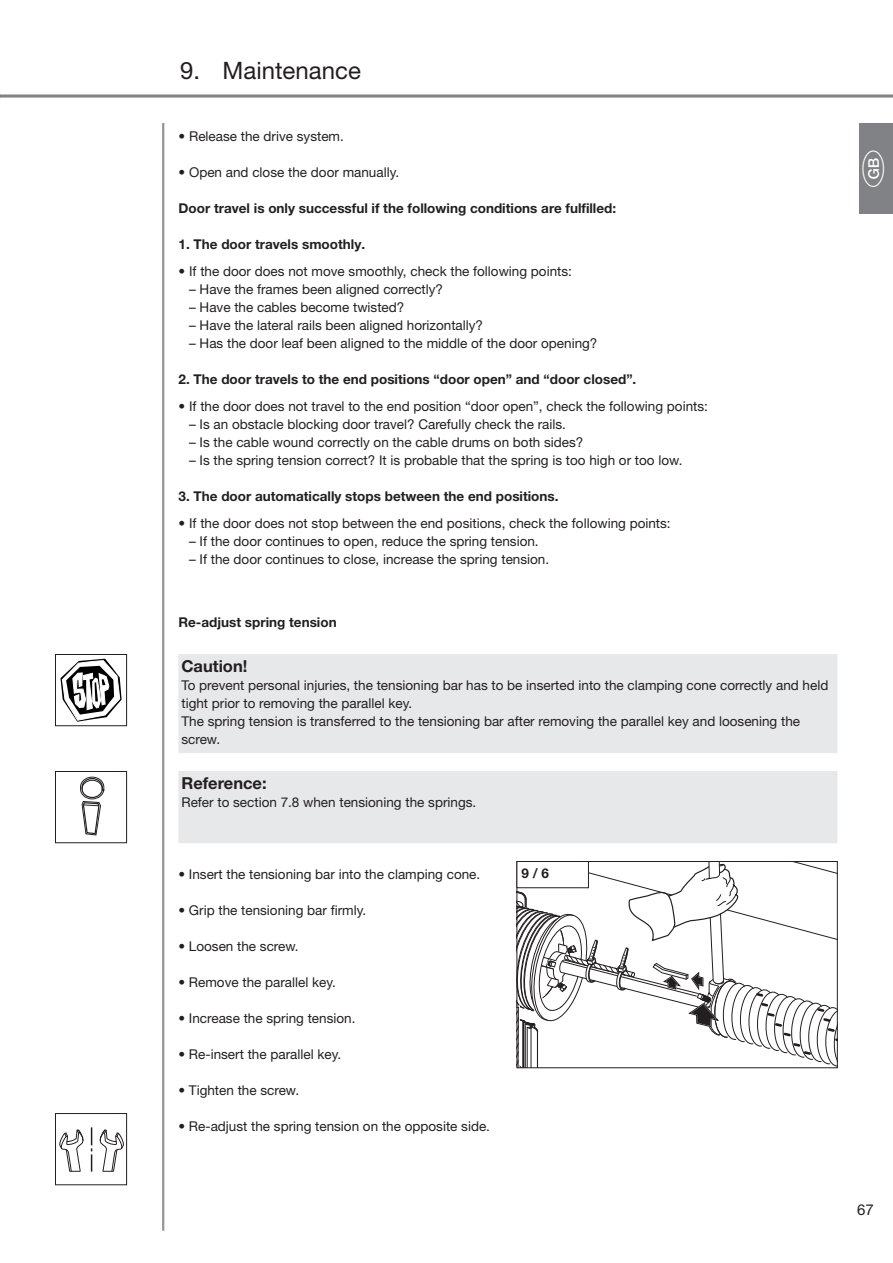
<style>
.page{position:relative;width:893px;height:1263px;background:#fff}
.page>*{position:absolute;margin:0;border:0;box-sizing:border-box;transform-origin:0 0}
.t1{font:27px "Land Kennzeichen";color:#fff}
.t2{font:24px "Helvetica Neue LT Pro";color:#231f20}
.t3{font:700 16.5px "Helvetica Neue LT Pro";color:#231f20}
.t4{font:15px "Helvetica Neue LT Pro";color:#231f20}
.t5{font:13.5px/18px "Helvetica Neue LT Pro";color:#231f20}
.t6{font:700 13.5px "Helvetica Neue LT Pro";color:#231f20}
</style>
<div class="page">
<hr style="left:162px;top:123px;width:2px;height:1108px;background:#939598">
<div style="left:859px;top:123px;width:34px;height:90px;background:#808285"></div>
<hr style="left:0;top:95px;width:893px;height:3px;background:#808285">
<svg style="left:518px;top:863px;width:318px;height:203px"></svg>
<div style="left:516px;top:861px;width:322px;height:207px;border:1px solid #231f20"></div>
<div style="left:181px;top:657px;width:653px;height:93px;background:#e7e8e9"></div>
<div style="left:178px;top:654px;width:659px;height:99px;border:3px solid #e7e8e9"></div>
<svg style="left:60px;top:659px;width:62px;height:63px"></svg>
<div style="left:55px;top:654px;width:72px;height:72px;border:1px solid #231f20"></div>
<div style="left:181px;top:774px;width:653px;height:66px;background:#e7e8e9"></div>
<div style="left:178px;top:771px;width:659px;height:72px;border:3px solid #e7e8e9"></div>
<svg style="left:80px;top:777px;width:24px;height:58px"></svg>
<div style="left:55px;top:771px;width:72px;height:72px;border:1px solid #231f20"></div>
<svg style="left:91px;top:1127px;width:1px;height:45px"></svg>
<svg style="left:99px;top:1129px;width:25px;height:43px"></svg>
<svg style="left:59px;top:1129px;width:25px;height:43px"></svg>
<div style="left:55px;top:1113px;width:72px;height:72px;border:1px solid #231f20"></div>
<div style="left:517px;top:861px;width:71px;height:27px;background:#fff"></div>
<div style="left:516px;top:861px;width:73px;height:27px;border:1px solid #231f20"></div>
<h2 class="t2" style="left:180px;top:62px;width:182px">9. Maintenance</h2>
<p class="t5" style="left:179px;top:129px;width:167px">• Release the drive system.</p>
<p class="t5" style="left:179px;top:165px;width:222px">• Open and close the door manually.</p>
<p class="t6" style="left:179px;top:203px;width:439px">Door travel is only successful if the following conditions are fulfilled:</p>
<p class="t6" style="left:179px;top:239px;width:188px">1. The door travels smoothly.</p>
<p class="t5" style="left:179px;top:264px;width:395px">• If the door does not move smoothly, check the following points:</p>
<p class="t5" style="left:189px;top:282px;width:256px">– Have the frames been aligned correctly?</p>
<p class="t5" style="left:189px;top:300px;width:217px">– Have the cables become twisted?</p>
<p class="t5" style="left:189px;top:318px;width:296px">– Have the lateral rails been aligned horizontally?</p>
<p class="t5" style="left:189px;top:336px;width:410px">– Has the door leaf been aligned to the middle of the door opening?</p>
<p class="t6" style="left:179px;top:374px;width:459px">2. The door travels to the end positions “door open” and “door closed”.</p>
<p class="t5" style="left:179px;top:399px;width:531px">• If the door does not travel to the end position “door open”, check the following points:</p>
<p class="t5" style="left:189px;top:417px;width:378px">– Is an obstacle blocking door travel? Carefully check the rails.</p>
<p class="t5" style="left:189px;top:435px;width:396px">– Is the cable wound correctly on the cable drums on both sides?</p>
<p class="t5" style="left:189px;top:453px;width:495px">– Is the spring tension correct? It is probable that the spring is too high or too low.</p>
<p class="t6" style="left:179px;top:491px;width:381px">3. The door automatically stops between the end positions.</p>
<p class="t5" style="left:179px;top:516px;width:494px">• If the door does not stop between the end positions, check the following points:</p>
<p class="t5" style="left:189px;top:534px;width:351px">– If the door continues to open, reduce the spring tension.</p>
<p class="t5" style="left:189px;top:552px;width:362px">– If the door continues to close, increase the spring tension.</p>
<p class="t6" style="left:178px;top:617px;width:160px">Re-adjust spring tension</p>
<p class="t3" style="left:181px;top:660px;width:67px">Caution!</p>
<p class="t5" style="left:181px;top:678px;width:648px">To prevent personal injuries, the tensioning bar has to be inserted into the clamping cone correctly and held tight prior to removing the parallel key.<br>The spring tension is transferred to the tensioning bar after removing the parallel key and loosening the screw.</p>
<p class="t3" style="left:181px;top:777px;width:87px">Reference:</p>
<p class="t5" style="left:181px;top:795px;width:296px">Refer to section 7.8 when tensioning the springs.</p>
<p class="t5" style="left:178px;top:867px;width:303px">• Insert the tensioning bar into the clamping cone.</p>
<p class="t5" style="left:178px;top:903px;width:189px">• Grip the tensioning bar firmly.</p>
<p class="t5" style="left:178px;top:939px;width:122px">• Loosen the screw.</p>
<p class="t5" style="left:178px;top:975px;width:159px">• Remove the parallel key.</p>
<p class="t5" style="left:178px;top:1011px;width:179px">• Increase the spring tension.</p>
<p class="t5" style="left:178px;top:1047px;width:164px">• Re-insert the parallel key.</p>
<p class="t5" style="left:178px;top:1083px;width:122px">• Tighten the screw.</p>
<p class="t5" style="left:178px;top:1119px;width:313px">• Re-adjust the spring tension on the opposite side.</p>
<p class="t6" style="left:521px;top:868px;width:29px">9/6</p>
<h1 class="t1" style="left:859px;top:187px;width:40px;rotate:-90deg">2</h1>
<p class="t4" style="left:857px;top:1205px;width:18px">67</p>
</div>
